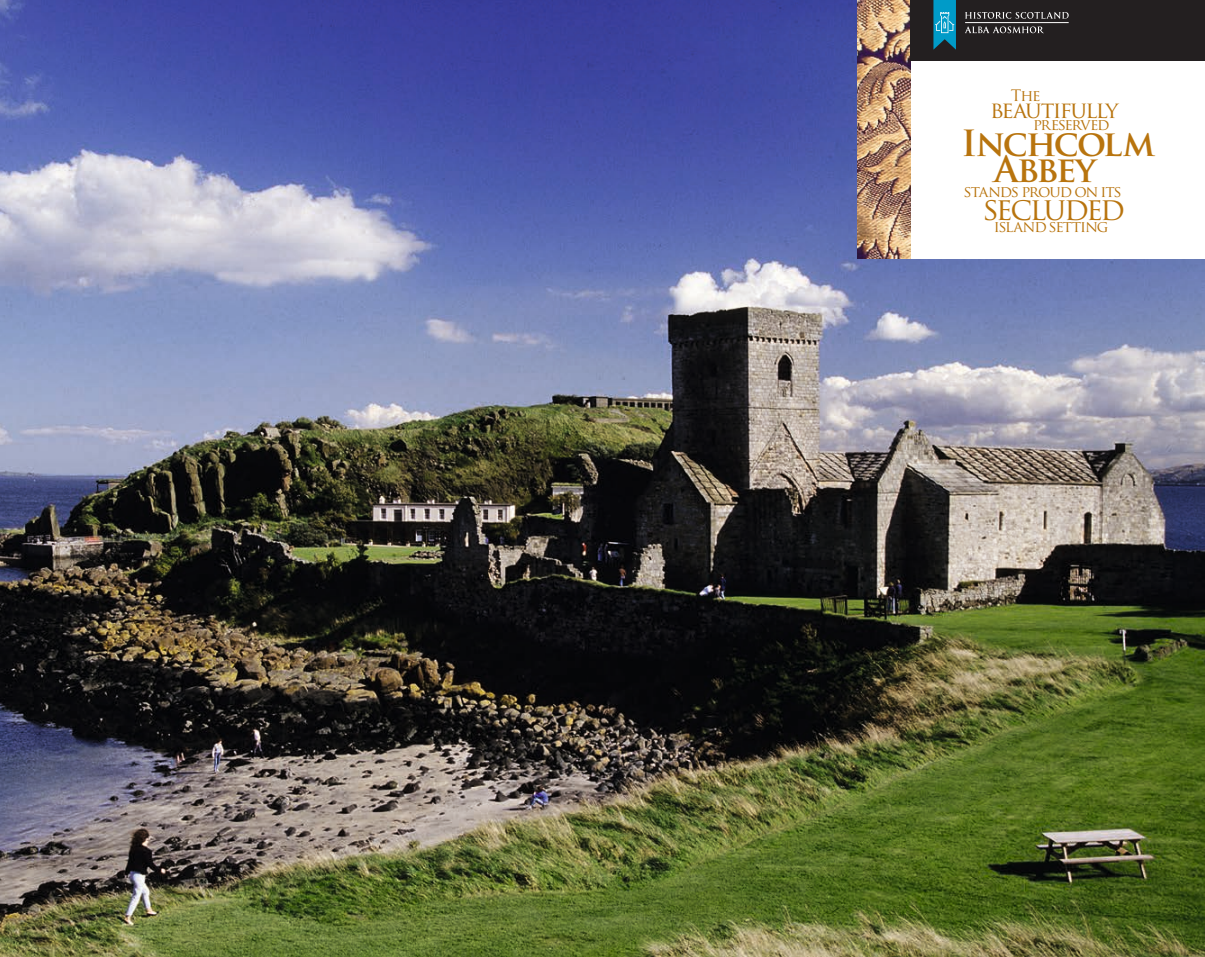
<style>
.page{position:relative;width:1205px;height:957px;background:#fff}
.page>*{position:absolute;margin:0;border:0;box-sizing:border-box;transform-origin:0 0}
.t1{font:700 35.25px/26.2px "Trajan Pro";letter-spacing:-.05em;color:#b8740e}
.t2{font:30.75px "Trajan Pro";letter-spacing:-.09em;color:#b8740e}
.t3{font:22.5px "Trajan Pro";letter-spacing:-.07em;color:#b8740e}
.t4{font:15.38px/29px "Trajan Pro";letter-spacing:-.075em;color:#b8740e}
</style>
<div class="page">
<img style="left:0;top:0;width:1205px;height:957px">
<div style="left:911px;top:0;width:294px;height:259px;background:#fff"></div>
<img style="left:857px;top:0;width:54px;height:259px">
<div style="left:911px;top:0;width:294px;height:60px;background:#231f20"></div>
<svg style="left:933px;top:0;width:23px;height:50px"></svg>
<hr style="left:965px;top:22px;width:103px;height:1px;background:#fff">
<svg style="left:965px;top:12px;width:103px;height:7px"></svg>
<svg style="left:965px;top:26px;width:79px;height:7px"></svg>
<p class="t4" style="left:1033px;top:81px;width:78px;text-indent:-22px">The preserved</p>
<h3 class="t3" style="left:990px;top:95px;width:130px">beautifully</h3>
<h1 class="t1" style="left:994px;top:130px;width:163px;text-indent:-33px">Inchcolm<br>Abbey</h1>
<p class="t4" style="left:964px;top:176px;width:160px">stands proud on its</p>
<p class="t4" style="left:994px;top:212px;width:116px">island setting</p>
<h2 class="t2" style="left:983px;top:189px;width:143px">secluded</h2>
</div>
